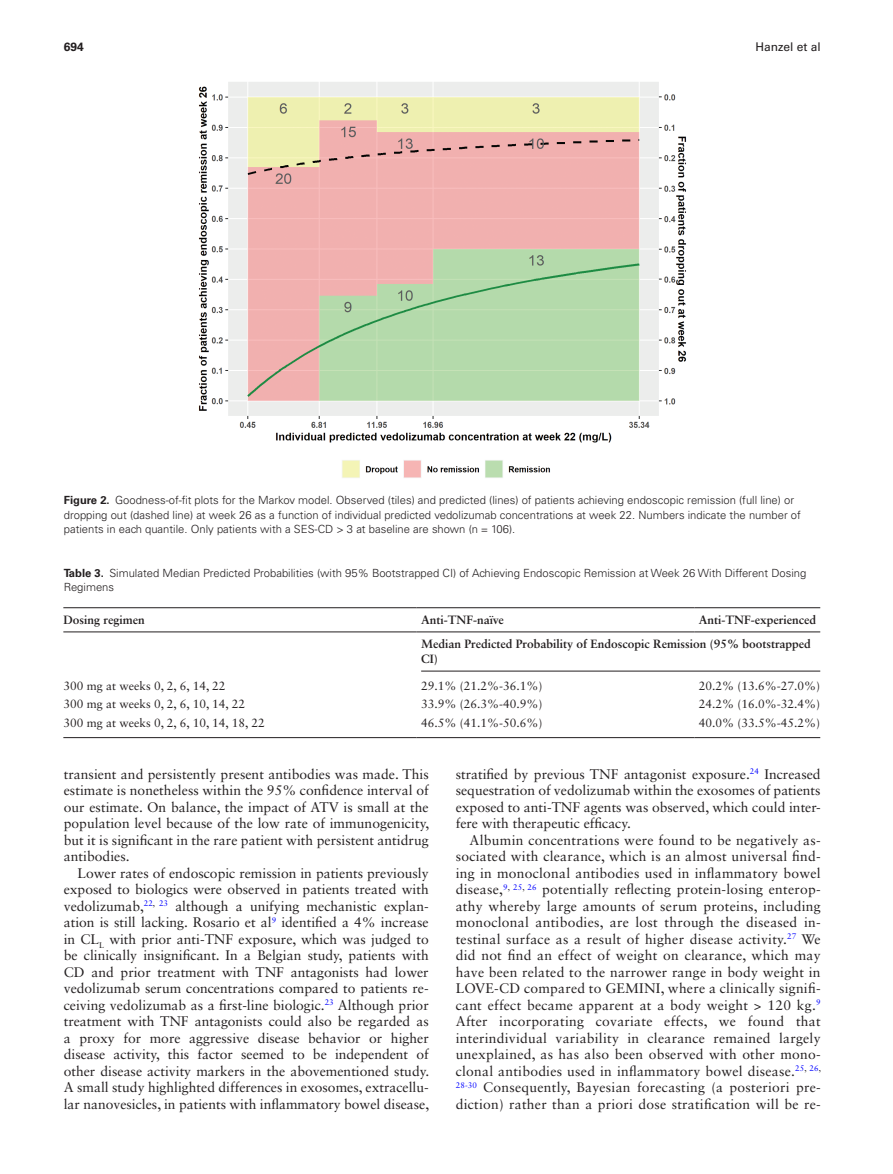
<style>
.page{position:relative;width:893px;height:1174px;background:#fff}
.page>*{position:absolute;margin:0;border:0;box-sizing:border-box;transform-origin:0 0}
.t1{font:13.8px/16.5px "Sabon LT Std";color:#231f20;text-align:justify}
.t2{font:12px "Sabon LT Std";color:#231f20}
.t3{font:700 12px/24.2px "Sabon LT Std";color:#231f20}
.t4{font:12px "Univers LT Std";color:#231f20}
.t5{font:700 12px "Univers LT Std";color:#231f20}
.t6{font:300 11.25px/14.2px "Univers LT Std";color:#231f20}
.s1{font-weight:700}
</style>
<div class="page">
<hr style="left:63px;top:607px;width:354px;height:1px;background:#231f20">
<hr style="left:417px;top:607px;width:277px;height:1px;background:#231f20">
<hr style="left:694px;top:607px;width:126px;height:1px;background:#231f20">
<hr style="left:63px;top:631px;width:354px;height:1px;background:#231f20">
<hr style="left:417px;top:631px;width:277px;height:1px;background:#231f20">
<hr style="left:694px;top:631px;width:126px;height:1px;background:#231f20">
<hr style="left:63px;top:737px;width:354px;height:1px;background:#231f20">
<hr style="left:417px;top:737px;width:277px;height:1px;background:#231f20">
<hr style="left:694px;top:737px;width:126px;height:1px;background:#231f20">
<hr style="left:421px;top:670px;width:399px;height:1px;background:#231f20">
<img style="left:198px;top:82px;width:489px;height:396px">
<p class="t5" style="left:64px;top:40px;width:22px">694</p>
<p class="t4" style="left:756px;top:40px;width:67px">Hanzel et al</p>
<p class="t6" style="left:64px;top:493px;width:739px"><span class="s1">Figure 2.</span> Goodness-of-fit plots for the Markov model. Observed (tiles) and predicted (lines) of patients achieving endoscopic remission (full line) or dropping out (dashed line) at week 26 as a function of individual predicted vedolizumab concentrations at week 22. Numbers indicate the number of patients in each quantile. Only patients with a SES-CD &gt; 3 at baseline are shown (n = 106).</p>
<p class="t6" style="left:64px;top:565px;width:744px"><span class="s1">Table 3.</span> Simulated Median Predicted Probabilities (with 95% Bootstrapped CI) of Achieving Endoscopic Remission at Week 26 With Different Dosing<br>Regimens</p>
<p class="t3" style="left:63px;top:607px;width:83px">Dosing regimen</p>
<p class="t3" style="left:421px;top:607px;width:84px">Anti-TNF-naïve</p>
<p class="t3" style="left:421px;top:607px;width:396px;text-indent:278px">Anti-TNF-experienced<br>Median Predicted Probability of Endoscopic Remission (95% bootstrapped</p>
<p class="t3" style="left:421px;top:646px;width:18px">CI)</p>
<p class="t2" style="left:63px;top:678px;width:164px">300 mg at weeks 0, 2, 6, 14, 22</p>
<p class="t2" style="left:421px;top:678px;width:123px">29.1% (21.2%-36.1%)</p>
<p class="t2" style="left:699px;top:678px;width:123px">20.2% (13.6%-27.0%)</p>
<p class="t2" style="left:63px;top:697px;width:183px">300 mg at weeks 0, 2, 6, 10, 14, 22</p>
<p class="t2" style="left:421px;top:697px;width:123px">33.9% (26.3%-40.9%)</p>
<p class="t2" style="left:699px;top:697px;width:123px">24.2% (16.0%-32.4%)</p>
<p class="t2" style="left:63px;top:715px;width:203px">300 mg at weeks 0, 2, 6, 10, 14, 18, 22</p>
<p class="t2" style="left:421px;top:715px;width:123px">46.5% (41.1%-50.6%)</p>
<p class="t2" style="left:699px;top:715px;width:123px">40.0% (33.5%-45.2%)</p>
<p class="t1" style="left:64px;top:765px;width:367px">transient and persistently present antibodies was made. This estimate is nonetheless within the 95% confidence interval of our estimate. On balance, the impact of ATV is small at the population level because of the low rate of immunogenicity, but it is significant in the rare patient with persistent antidrug antibodies.</p>
<p class="t1" style="left:64px;top:864px;width:367px;text-indent:14px">Lower rates of endoscopic remission in patients previously exposed to biologics were observed in patients treated with vedolizumab,<sup>22</sup><sup>,</sup> <sup>23</sup> although a unifying mechanistic explan&shy;ation is still lacking. Rosario et al<sup>9</sup> identified a 4% increase in CL<sub>L</sub> with prior anti-TNF exposure, which was judged to be clinically insignificant. In a Belgian study, patients with CD and prior treatment with TNF antagonists had lower vedolizumab serum concentrations compared to patients re&shy;ceiving vedolizumab as a first-line biologic.<sup>23</sup> Although prior treatment with TNF antagonists could also be regarded as a proxy for more aggressive disease behavior or higher disease activity, this factor seemed to be independent of other disease activity markers in the abovementioned study.<br>A small study highlighted differences in exosomes, extracellu&shy;lar nanovesicles, in patients with inflammatory bowel disease,</p>
<p class="t1" style="left:456px;top:765px;width:366px">stratified by previous TNF antagonist exposure.<sup>24</sup> Increased sequestration of vedolizumab within the exosomes of patients exposed to anti-TNF agents was observed, which could inter&shy;fere with therapeutic efficacy.</p>
<p class="t1" style="left:456px;top:831px;width:367px;text-indent:14px">Albumin concentrations were found to be negatively as&shy;sociated with clearance, which is an almost universal find&shy;ing in monoclonal antibodies used in inflammatory bowel disease,<sup>9</sup><sup>,</sup> <sup>25</sup><sup>,</sup> <sup>26</sup> potentially reflecting protein-losing enterop&shy;athy whereby large amounts of serum proteins, including monoclonal antibodies, are lost through the diseased in&shy;testinal surface as a result of higher disease activity.<sup>27</sup> We did not find an effect of weight on clearance, which may have been related to the narrower range in body weight in LOVE-CD compared to GEMINI, where a clinically signifi&shy;cant effect became apparent at a body weight &gt; 120 kg.<sup>9<br></sup>After incorporating covariate effects, we found that interindividual variability in clearance remained largely unexplained, as has also been observed with other mono&shy;clonal antibodies used in inflammatory bowel disease.<sup>25</sup><sup>,</sup> <sup>26</sup><sup>, </sup><sup>28-30</sup> Consequently, Bayesian forecasting (a posteriori pre&shy;diction) rather than a priori dose stratification will be re-</p>
</div>
